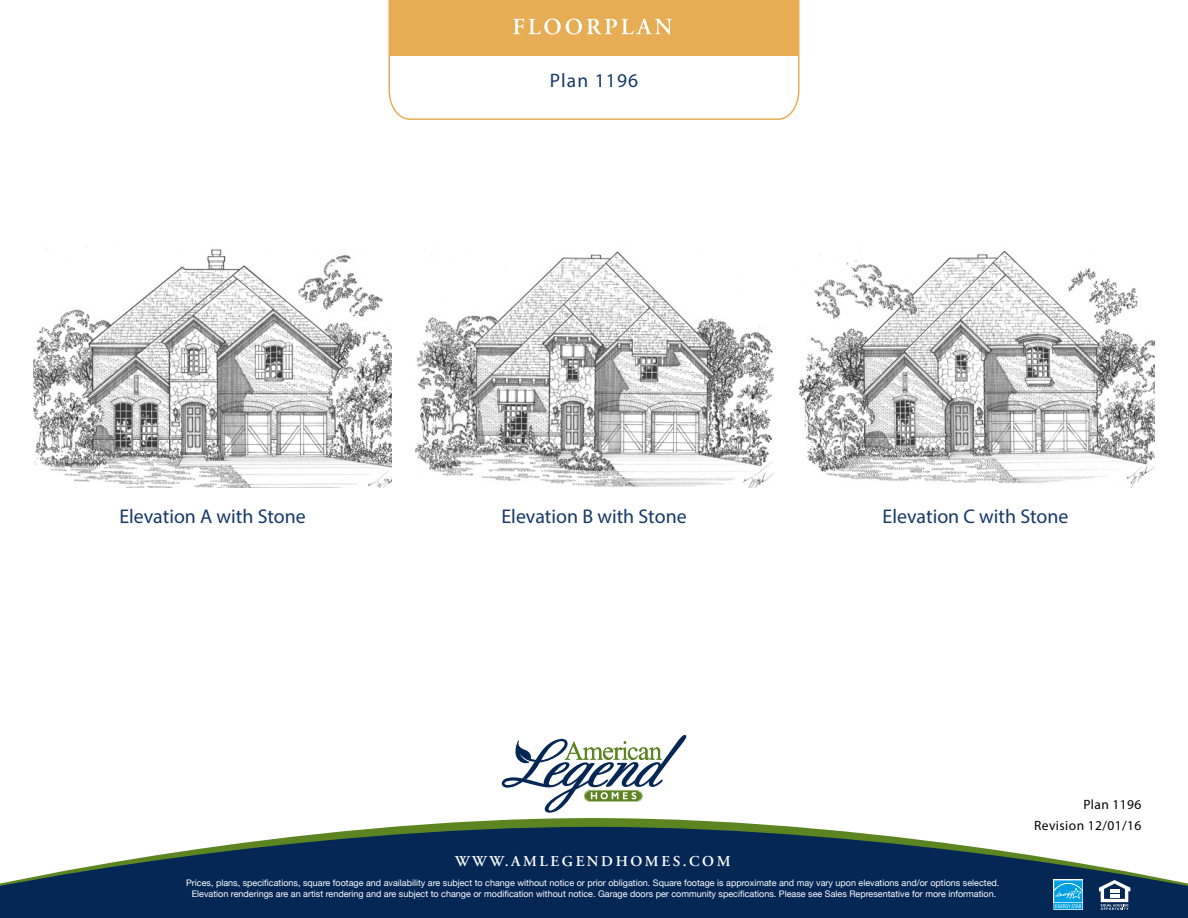
<style>
.page{position:relative;width:1188px;height:918px;background:#fff}
.page>*{position:absolute;margin:0;border:0;box-sizing:border-box;transform-origin:0 0}
.t1{font:19.95px "Myriad Pro";color:#153968}
.t2{font:19.5px "Myriad Pro";letter-spacing:.06em;color:#153968}
.t3{font:600 15px "Adobe Garamond Pro";letter-spacing:.17em;color:#fff}
.t4{font:13.5px/21px "Myriad Pro";letter-spacing:.03em;color:#000;text-align:right}
.t5{font:9px/10.8px "Helvetica Neue";color:#fff;text-align:center}
</style>
<div class="page">
<svg style="left:388px;top:1px;width:412px;height:119px"></svg>
<div style="left:389px;top:0;width:410px;height:56px;background:#e7ad55"></div>
<svg style="left:513px;top:19px;width:159px;height:16px"></svg>
<svg style="left:391px;top:818px;width:404px;height:9px;fill:#5c8420"></svg>
<svg style="left:0;top:827px;width:1188px;height:91px;fill:#052756"></svg>
<svg style="left:1099px;top:880px;width:31px;height:30px"></svg>
<svg style="left:1053px;top:880px;width:30px;height:30px"></svg>
<svg style="left:502px;top:735px;width:184px;height:78px"></svg>
<div style="left:480px;top:64px;width:227px;height:47px;background:#fff"></div>
<img style="left:34px;top:246px;width:358px;height:241px">
<img style="left:415px;top:251px;width:358px;height:236px">
<img style="left:798px;top:250px;width:357px;height:237px">
<h2 class="t2" style="left:550px;top:68px;width:90px">Plan 1196</h2>
<h1 class="t1" style="left:119px;top:504px;width:188px">Elevation A with Stone</h1>
<h1 class="t1" style="left:502px;top:504px;width:187px">Elevation B with Stone</h1>
<h1 class="t1" style="left:883px;top:504px;width:187px">Elevation C with Stone</h1>
<h3 class="t3" style="left:455px;top:853px;width:277px">WWW.AMLEGENDHOMES.COM</h3>
<p class="t5" style="left:186px;top:878px;width:815px">Prices, plans, specifications, square footage and availability are subject to change without notice or prior obligation. Square footage is approximate and may vary upon elevations and/or options selected.<br>Elevation renderings are an artist rendering and are subject to change or modification without notice. Garage doors per community specifications. Please see Sales Representative for more information.</p>
<h3 class="t4" style="left:1034px;top:794px;width:109px">Plan 1196<br>Revision 12/01/16</h3>
</div>
